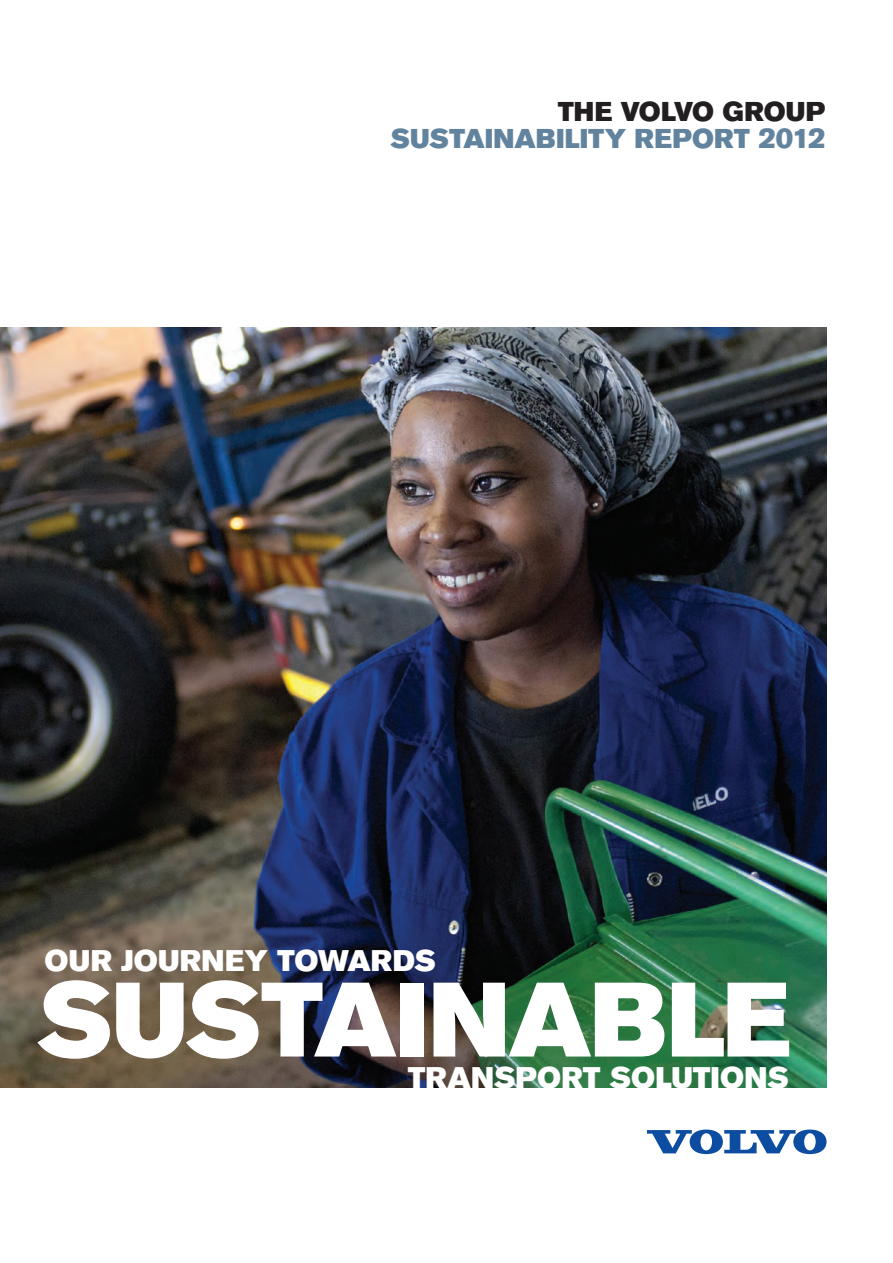
<style>
.page{position:relative;width:893px;height:1263px;background:#fff}
.page>*{position:absolute;margin:0;border:0;box-sizing:border-box;transform-origin:0 0}
.t1{font:104.55px "Volvo Sans Pro Super";letter-spacing:-.01em;color:#fff}
.t2{font:29.55px "Volvo Sans Pro Super";letter-spacing:.005em;color:#fff}
.t3{font:27px "Volvo Sans Pro Super";color:#61839e}
.t4{font:27px "Volvo Sans Pro Super";letter-spacing:.005em;color:#231f20}
</style>
<div class="page">
<img style="left:0;top:328px;width:826px;height:759px">
<svg style="left:647px;top:1129px;width:179px;height:25px"></svg>
<p class="t4" style="left:558px;top:95px;width:269px">THE VOLVO GROUP</p>
<p class="t3" style="left:390px;top:122px;width:437px">SUSTAINABILITY REPORT 2012</p>
<p class="t2" style="left:45px;top:942px;width:393px">OUR JOURNEY TOWARDS</p>
<h1 class="t1" style="left:37px;top:955px;width:755px">SUSTAINABLE</h1>
<p class="t2" style="left:408px;top:1059px;width:382px">TRANSPORT SOLUTIONS</p>
</div>
